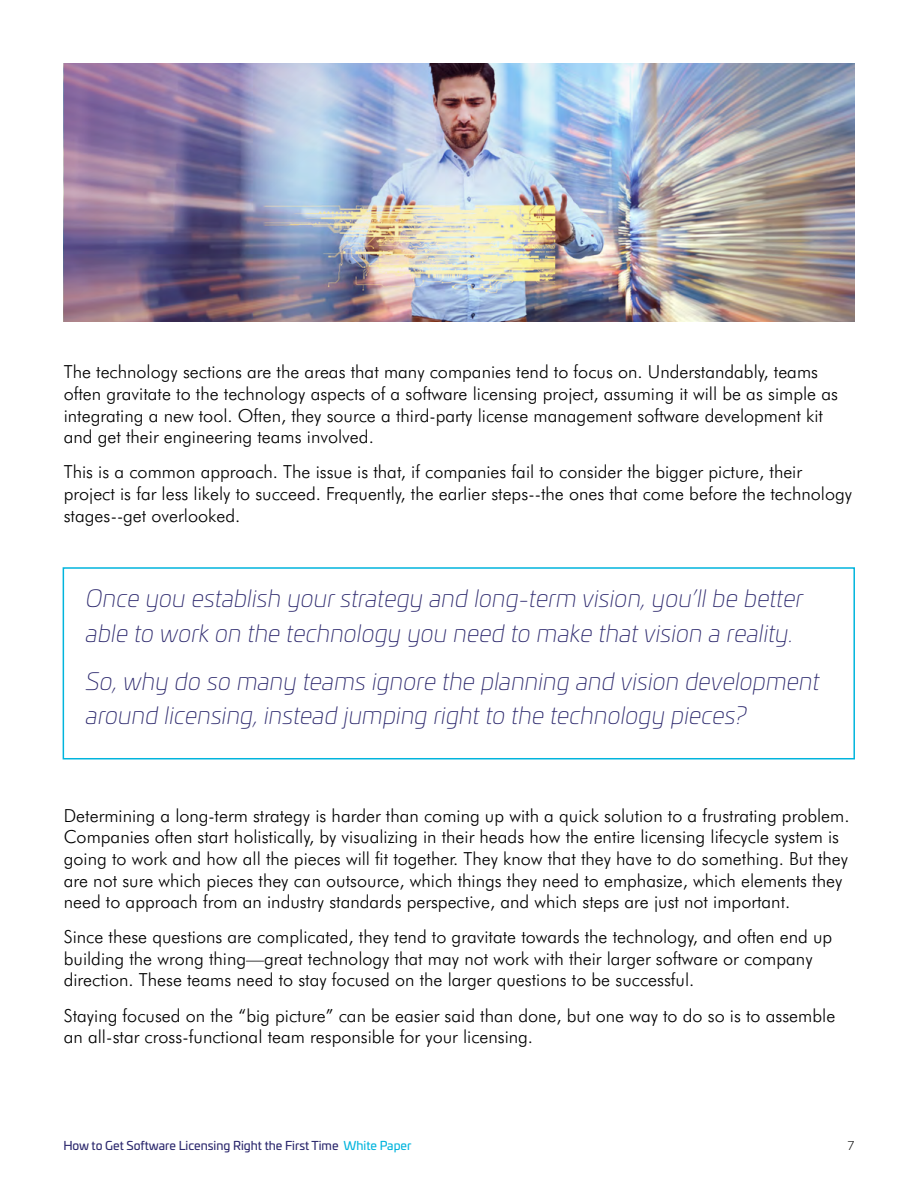
<style>
.page{position:relative;width:918px;height:1188px;background:#fff}
.page>*{position:absolute;margin:0;border:0;box-sizing:border-box;transform-origin:0 0}
.t1{font:italic 200 24px/34.5px "Univia Pro";color:#2c286d}
.t2{font:300 18px/21.6px "Futura BT";color:#000}
.t3{font:12px "Univia Pro";color:#2c286d}
.t4{font:300 12px "Univia Pro";color:#000}
.s1{color:#00b4dd}
</style>
<div class="page">
<div style="left:63px;top:567px;width:792px;height:192px;border:2px solid #00b4dd"></div>
<img style="left:65px;top:64px;width:790px;height:258px">
<p class="t2" style="left:64px;top:361px;width:776px">The technology sections are the areas that many companies tend to focus on. Understandably, teams often gravitate to the technology aspects of a software licensing project, assuming it will be as simple as integrating a new tool. Often, they source a third-party license management software development kit and get their engineering teams involved.</p>
<p class="t2" style="left:64px;top:461px;width:790px">This is a common approach. The issue is that, if companies fail to consider the bigger picture, their project is far less likely to succeed. Frequently, the earlier steps--the ones that come before the technology stages--get overlooked.</p>
<h1 class="t1" style="left:86px;top:580px;width:719px">Once you establish your strategy and long-term vision, you’ll be better able to work on the technology you need to make that vision a reality.</h1>
<h1 class="t1" style="left:86px;top:663px;width:735px">So, why do so many teams ignore the planning and vision development around licensing, instead jumping right to the technology pieces?</h1>
<p class="t2" style="left:64px;top:804px;width:787px">Determining a long-term strategy is harder than coming up with a quick solution to a frustrating problem.<br>Companies often start holistically, by visualizing in their heads how the entire licensing lifecycle system is going to work and how all the pieces will fit together. They know that they have to do something. But they are not sure which pieces they can outsource, which things they need to emphasize, which elements they need to approach from an industry standards perspective, and which steps are just not important.</p>
<p class="t2" style="left:64px;top:925px;width:770px">Since these questions are complicated, they tend to gravitate towards the technology, and often end up building the wrong thing—great technology that may not work with their larger software or company direction. These teams need to stay focused on the larger questions to be successful.</p>
<p class="t2" style="left:64px;top:1004px;width:773px">Staying focused on the “big picture” can be easier said than done, but one way to do so is to assemble an all-star cross-functional team responsible for your licensing.</p>
<p class="t3" style="left:63px;top:1137px;width:350px">How to Get Software Licensing Right the First Time <span class="s1">White Paper</span></p>
<p class="t4" style="left:848px;top:1137px;width:8px">7</p>
</div>
